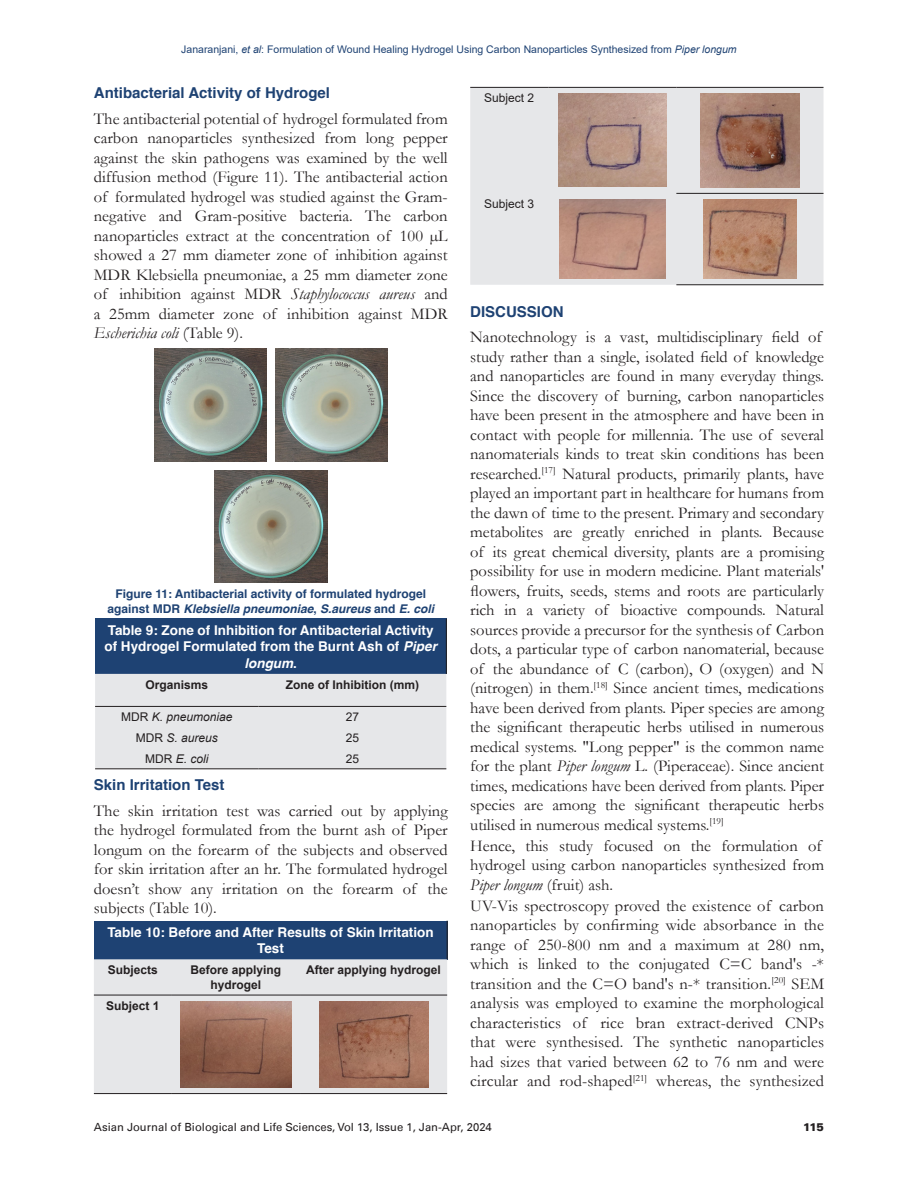
<style>
.page{position:relative;width:918px;height:1188px;background:#fff}
.page>*{position:absolute;margin:0;border:0;box-sizing:border-box;transform-origin:0 0}
.Body_Text{font:16.5px/19.5px "Garamond";color:#231f20;text-align:justify}
.t1{font:700 15px "Helvetica";color:#1e4273}
.Table_Caption{font:700 13.5px/16.5px "Helvetica";color:#fff;text-align:center}
.Fig_caption{font:700 12px/15px "Helvetica";color:#1e4273;text-align:center}
.TCH{font:700 12px/15px "Arial";color:#231f20;text-align:center}
.Tb_Txt{font:italic 12px "Arial";color:#231f20}
.Tb_Txt-2{font:12px "Arial";color:#231f20}
.Tb_Txt-3{font:700 12px "Arial";color:#231f20}
.t2{font:11.25px "Univers LT";color:#231f20}
.t3{font:900 11.25px "Univers LT";color:#231f20}
.t4{font:10.5px "Arial";color:#1e4273}
.s1{font-style:italic}
.s2{font-style:normal}
</style>
<div class="page">
<img style="left:154px;top:349px;width:112px;height:112px">
<img style="left:276px;top:349px;width:112px;height:112px">
<img style="left:215px;top:470px;width:112px;height:113px">
<div style="left:95px;top:619px;width:351px;height:55px;background:#1e4273"></div>
<div style="left:95px;top:674px;width:351px;height:94px;background:#e6e7e9"></div>
<hr style="left:446px;top:619px;width:1px;height:55px;background:#231f20">
<hr style="left:95px;top:706px;width:164px;height:1px;background:#231f20">
<hr style="left:259px;top:706px;width:187px;height:1px;background:#231f20">
<hr style="left:95px;top:768px;width:164px;height:1px;background:#231f20">
<hr style="left:259px;top:768px;width:187px;height:1px;background:#231f20">
<div style="left:94px;top:921px;width:353px;height:38px;background:#1e4273"></div>
<div style="left:94px;top:959px;width:353px;height:134px;background:#e6e7e9"></div>
<hr style="left:447px;top:921px;width:1px;height:38px;background:#231f20">
<hr style="left:94px;top:995px;width:78px;height:1px;background:#231f20">
<hr style="left:172px;top:995px;width:128px;height:1px;background:#231f20">
<hr style="left:300px;top:995px;width:147px;height:1px;background:#231f20">
<hr style="left:94px;top:1093px;width:78px;height:1px;background:#231f20">
<hr style="left:172px;top:1093px;width:128px;height:1px;background:#231f20">
<hr style="left:300px;top:1093px;width:147px;height:1px;background:#231f20">
<img style="left:180px;top:1001px;width:112px;height:87px">
<img style="left:319px;top:1001px;width:109px;height:86px">
<div style="left:470px;top:88px;width:354px;height:197px;background:#e6e7e9"></div>
<hr style="left:676px;top:193px;width:148px;height:1px;background:#231f20">
<hr style="left:676px;top:284px;width:148px;height:1px;background:#231f20">
<hr style="left:470px;top:87px;width:78px;height:1px;background:#231f20">
<hr style="left:548px;top:87px;width:128px;height:1px;background:#231f20">
<hr style="left:676px;top:87px;width:148px;height:1px;background:#231f20">
<img style="left:559px;top:94px;width:107px;height:93px">
<img style="left:701px;top:94px;width:99px;height:93px">
<img style="left:560px;top:200px;width:105px;height:78px">
<img style="left:704px;top:200px;width:92px;height:79px">
<p class="t4" style="left:181px;top:42px;width:557px">Janaranjani, <span class="s1">et al</span>: Formulation of Wound Healing Hydrogel Using Carbon Nanoparticles Synthesized from <span class="s1">Piper longum</span></p>
<h2 class="t1" style="left:94px;top:81px;width:238px">Antibacterial Activity of Hydrogel</h2>
<p class="Body_Text" style="left:94px;top:108px;width:355px">The antibacterial potential of hydrogel formulated from carbon nanoparticles synthesized from long pepper against the skin pathogens was examined by the well diffusion method (Figure 11). The antibacterial action of formulated hydrogel was studied against the Gram&shy;negative and Gram-positive bacteria. The carbon nanoparticles extract at the concentration of 100 µL showed a 27 mm diameter zone of inhibition against MDR Klebsiella pneumoniae, a 25 mm diameter zone of inhibition against MDR <span class="s1">Staphylococcus aureus</span> and a 25mm diameter zone of inhibition against MDR <span class="s1">Escherichia coli</span> (Table 9).</p>
<p class="Fig_caption" style="left:107px;top:586px;width:328px">Figure 11: Antibacterial activity of formulated hydrogel against MDR <span class="s1">Klebsiella pneumoniae</span>, <span class="s1">S.aureus</span> and <span class="s1">E. coli</span></p>
<p class="Table_Caption" style="left:104px;top:622px;width:334px">Table 9: Zone of Inhibition for Antibacterial Activity of Hydrogel Formulated from the Burnt Ash of <span class="s1">Piper longum</span>.</p>
<p class="TCH" style="left:146px;top:677px;width:64px">Organisms</p>
<p class="TCH" style="left:286px;top:677px;width:135px">Zone of Inhibition (mm)</p>
<p class="Tb_Txt" style="left:121px;top:709px;width:113px"><span class="s2">MDR</span> K. pneumoniae</p>
<p class="Tb_Txt-2" style="left:346px;top:709px;width:15px">27</p>
<p class="Tb_Txt" style="left:136px;top:730px;width:84px"><span class="s2">MDR</span> S. aureus</p>
<p class="Tb_Txt-2" style="left:346px;top:729px;width:15px">25</p>
<p class="Tb_Txt" style="left:145px;top:751px;width:65px"><span class="s2">MDR</span> E. coli</p>
<p class="Tb_Txt-2" style="left:346px;top:750px;width:15px">25</p>
<h2 class="t1" style="left:94px;top:773px;width:132px">Skin Irritation Test</h2>
<p class="Body_Text" style="left:94px;top:800px;width:355px">The skin irritation test was carried out by applying the hydrogel formulated from the burnt ash of Piper longum on the forearm of the subjects and observed for skin irritation after an hr. The formulated hydrogel doesn’t show any irritation on the forearm of the subjects (Table 10).</p>
<p class="Table_Caption" style="left:107px;top:924px;width:328px">Table 10: Before and After Results of Skin Irritation<br>Test</p>
<p class="TCH" style="left:108px;top:962px;width:52px">Subjects</p>
<p class="TCH" style="left:191px;top:962px;width:92px">Before applying hydrogel</p>
<p class="TCH" style="left:306px;top:962px;width:136px">After applying hydrogel</p>
<p class="Tb_Txt-3" style="left:106px;top:997px;width:55px">Subject 1</p>
<p class="Tb_Txt-2" style="left:484px;top:90px;width:52px">Subject 2</p>
<p class="Tb_Txt-2" style="left:484px;top:196px;width:52px">Subject 3</p>
<h2 class="t1" style="left:470px;top:299px;width:95px">DISCUSSION</h2>
<p class="Body_Text" style="left:470px;top:327px;width:355px;text-align:left">Nanotechnology is a vast, multidisciplinary field of study rather than a single, isolated field of knowledge and nanoparticles are found in many everyday things.<br>Since the discovery of burning, carbon nanoparticles have been present in the atmosphere and have been in contact with people for millennia. The use of several nanomaterials kinds to treat skin conditions has been researched.<sup>[17]</sup> Natural products, primarily plants, have played an important part in healthcare for humans from the dawn of time to the present. Primary and secondary metabolites are greatly enriched in plants. Because of its great chemical diversity, plants are a promising possibility for use in modern medicine. Plant materials' flowers, fruits, seeds, stems and roots are particularly rich in a variety of bioactive compounds. Natural sources provide a precursor for the synthesis of Carbon dots, a particular type of carbon nanomaterial, because of the abundance of C (carbon), O (oxygen) and N (nitrogen) in them.<sup>[18]</sup> Since ancient times, medications have been derived from plants. Piper species are among the significant therapeutic herbs utilised in numerous medical systems. "Long pepper" is the common name for the plant <span class="s1">Piper longum</span> L. (Piperaceae). Since ancient times, medications have been derived from plants. Piper species are among the significant therapeutic herbs utilised in numerous medical systems.<sup>[19]</sup></p>
<p class="Body_Text" style="left:470px;top:835px;width:355px;text-align:left">Hence, this study focused on the formulation of hydrogel using carbon nanoparticles synthesized from<br><span class="s1">Piper longum</span> (fruit) ash.</p>
<p class="Body_Text" style="left:470px;top:895px;width:355px">UV-Vis spectroscopy proved the existence of carbon nanoparticles by confirming wide absorbance in the range of 250-800 nm and a maximum at 280 nm, which is linked to the conjugated C=C band's -* transition and the C=O band's n-* transition.<sup>[20]</sup> SEM analysis was employed to examine the morphological characteristics of rice bran extract-derived CNPs that were synthesised. The synthetic nanoparticles had sizes that varied between 62 to 76 nm and were circular and rod-shaped<sup>[21]</sup> whereas, the synthesized</p>
<p class="t2" style="left:94px;top:1120px;width:399px">Asian Journal of Biological and Life Sciences, Vol 13, Issue 1, Jan-Apr, 2024</p>
<p class="t3" style="left:803px;top:1120px;width:22px">115</p>
</div>
